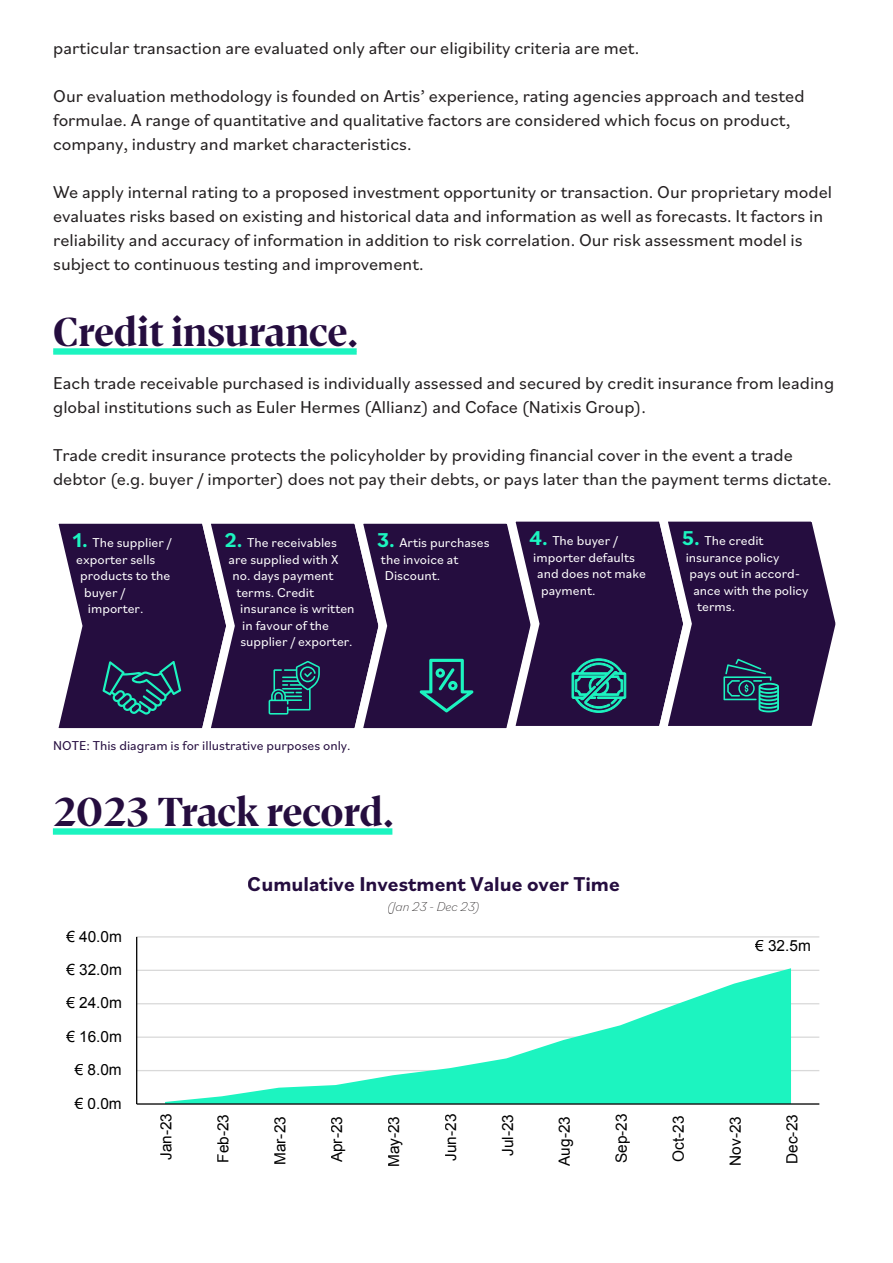
<style>
.page{position:relative;width:893px;height:1263px;background:#fff}
.page>*{position:absolute;margin:0;border:0;box-sizing:border-box;transform-origin:0 0}
.t1{font:700 42px "Noh Optique Display";color:#250d3f}
.t2{font:700 21px "Bilo";color:#250d3f}
.t3{font:18px/24px "Bilo";color:#231f20}
.t4{font:15.45px "Arial";color:#000}
.t5{font:13.5px/16.5px "Bilo";color:#fff}
.t6{font:13.5px "Bilo";color:#250d3f}
.t7{font:italic 200 13.5px "Bilo";color:#231f20}
.s1{font-weight:700;font-size:21px;color:#1cf4c0}
</style>
<div class="page">
<div style="left:53px;top:348px;width:304px;height:7px;background:#1cf4c0"></div>
<svg style="left:58px;top:521px;width:778px;height:208px;background:#392a54"></svg>
<div style="left:53px;top:828px;width:339px;height:7px;background:#1cf4c0"></div>
<hr style="left:137px;top:936px;width:682px;height:1px;background:#d9d9d9">
<hr style="left:137px;top:970px;width:682px;height:1px;background:#d9d9d9">
<hr style="left:137px;top:1003px;width:682px;height:1px;background:#d9d9d9">
<hr style="left:137px;top:1036px;width:682px;height:2px;background:#d9d9d9">
<hr style="left:137px;top:1070px;width:682px;height:1px;background:#d9d9d9">
<svg style="left:165px;top:968px;width:626px;height:135px"></svg>
<hr style="left:136px;top:937px;width:1px;height:167px;background:#000">
<hr style="left:137px;top:1103px;width:682px;height:2px;background:#000">
<p class="t3" style="left:53px;top:35px;width:588px">particular transaction are evaluated only after our eligibility criteria are met.</p>
<p class="t3" style="left:53px;top:83px;width:753px">Our evaluation methodology is founded on Artis’ experience, rating agencies approach and tested formulae. A range of quantitative and qualitative factors are considered which focus on product, company, industry and market characteristics.</p>
<p class="t3" style="left:53px;top:179px;width:780px">We apply internal rating to a proposed investment opportunity or transaction. Our proprietary model evaluates risks based on existing and historical data and information as well as forecasts. It factors in reliability and accuracy of information in addition to risk correlation. Our risk assessment model is subject to continuous testing and improvement.</p>
<h1 class="t1" style="left:53px;top:307px;width:306px">Credit insurance.</h1>
<p class="t3" style="left:53px;top:370px;width:782px">Each trade receivable purchased is individually assessed and secured by credit insurance from leading global institutions such as Euler Hermes (Allianz) and Coface (Natixis Group).</p>
<p class="t3" style="left:53px;top:442px;width:780px">Trade credit insurance protects the policyholder by providing financial cover in the event a trade debtor (e.g. buyer / importer) does not pay their debts, or pays later than the payment terms dictate.</p>
<p class="t5" style="left:72px;top:534px;width:101px"><span class="s1">1.</span> The supplier /</p>
<p class="t5" style="left:76px;top:550px;width:81px">exporter sells</p>
<p class="t5" style="left:80px;top:567px;width:92px">products to the</p>
<p class="t5" style="left:84px;top:583px;width:43px">buyer /</p>
<p class="t5" style="left:88px;top:600px;width:57px">importer.</p>
<p class="t5" style="left:225px;top:534px;width:114px"><span class="s1">2.</span> The receivables</p>
<p class="t5" style="left:229px;top:550px;width:111px">are supplied with X</p>
<p class="t5" style="left:232px;top:567px;width:103px">no. days payment</p>
<p class="t5" style="left:236px;top:583px;width:79px">terms. Credit</p>
<p class="t5" style="left:240px;top:600px;width:116px">insurance is written</p>
<p class="t5" style="left:242px;top:616px;width:88px">in favour of the</p>
<p class="t5" style="left:240px;top:633px;width:114px">supplier / exporter.</p>
<p class="t5" style="left:377px;top:534px;width:114px"><span class="s1">3.</span> Artis purchases the invoice at<br>Discount.</p>
<p class="t5" style="left:529px;top:532px;width:90px"><span class="s1">4.</span> The buyer /</p>
<p class="t5" style="left:533px;top:548px;width:103px">importer defaults</p>
<p class="t5" style="left:537px;top:565px;width:110px">and does not make</p>
<p class="t5" style="left:541px;top:581px;width:56px">payment.</p>
<p class="t6" style="left:53px;top:736px;width:299px">NOTE: This diagram is for illustrative purposes only.</p>
<h1 class="t1" style="left:53px;top:787px;width:342px">2023 Track record.</h1>
<p class="t4" style="left:66px;top:926px;width:57px">€ 40.0m</p>
<p class="t4" style="left:66px;top:959px;width:57px">€ 32.0m</p>
<p class="t4" style="left:66px;top:993px;width:57px">€ 24.0m</p>
<p class="t4" style="left:66px;top:1026px;width:57px">€ 16.0m</p>
<p class="t4" style="left:75px;top:1060px;width:49px">€ 8.0m</p>
<p class="t4" style="left:75px;top:1093px;width:49px">€ 0.0m</p>
<p class="t2" style="left:248px;top:869px;width:374px">Cumulative Investment Value over Time</p>
<p class="t7" style="left:388px;top:897px;width:93px">(Jan 23 - Dec 23)</p>
<p class="t5" style="left:682px;top:532px;width:83px"><span class="s1">5.</span> The credit</p>
<p class="t5" style="left:686px;top:548px;width:95px">insurance policy</p>
<p class="t5" style="left:689px;top:565px;width:112px">pays out in accord-</p>
<p class="t5" style="left:693px;top:581px;width:117px">ance with the policy</p>
<p class="t5" style="left:697px;top:598px;width:39px">terms.</p>
<p class="t4" style="left:755px;top:936px;width:57px">€ 32.5m</p>
<p class="t4" style="left:156px;top:1160px;width:49px;rotate:-90deg">Jan-23</p>
<p class="t4" style="left:213px;top:1163px;width:50px;rotate:-90deg">Feb-23</p>
<p class="t4" style="left:270px;top:1165px;width:50px;rotate:-90deg">Mar-23</p>
<p class="t4" style="left:327px;top:1162px;width:48px;rotate:-90deg">Apr-23</p>
<p class="t4" style="left:384px;top:1167px;width:53px;rotate:-90deg">May-23</p>
<p class="t4" style="left:441px;top:1161px;width:49px;rotate:-90deg">Jun-23</p>
<p class="t4" style="left:497px;top:1156px;width:43px;rotate:-90deg">Jul-23</p>
<p class="t4" style="left:554px;top:1166px;width:51px;rotate:-90deg">Aug-23</p>
<p class="t4" style="left:611px;top:1163px;width:51px;rotate:-90deg">Sep-23</p>
<p class="t4" style="left:668px;top:1162px;width:48px;rotate:-90deg">Oct-23</p>
<p class="t4" style="left:725px;top:1166px;width:51px;rotate:-90deg">Nov-23</p>
<p class="t4" style="left:782px;top:1164px;width:51px;rotate:-90deg">Dec-23</p>
</div>
